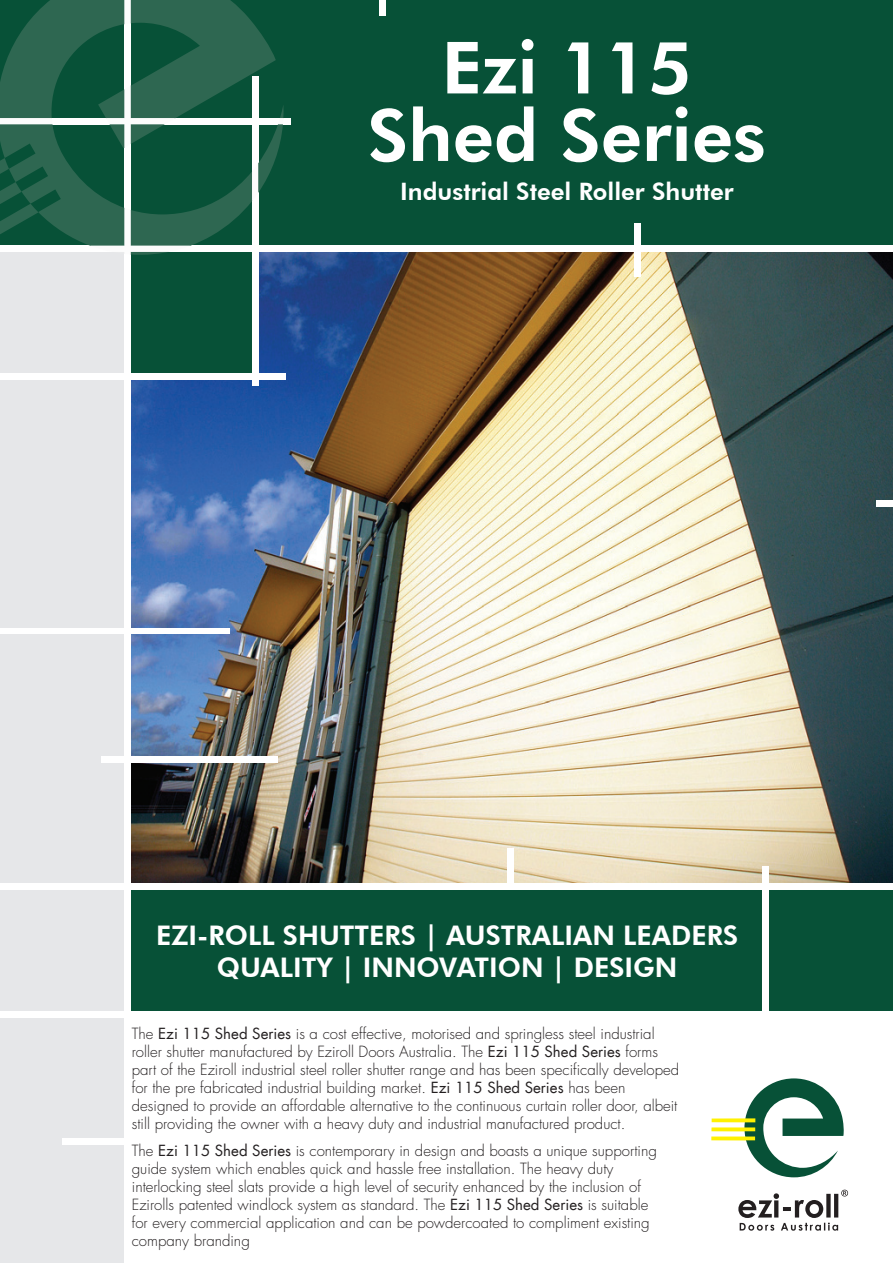
<style>
.page{position:relative;width:893px;height:1263px;background:#fff}
.page>*{position:absolute;margin:0;border:0;box-sizing:border-box;transform-origin:0 0}
.t1{font:800 72px/67.5px "Futura BT";color:#fff;text-align:center}
.t2{font:800 27px/32.4px "Futura BT";color:#fff;text-align:center}
.t3{font:800 24px "Futura BT";color:#fff}
.t4{font:300 15px/18px "Futura";color:#231f20}
.s1{font-family:"Futura LT";font-weight:400}
</style>
<div class="page">
<img style="left:131px;top:252px;width:762px;height:631px">
<div style="left:128px;top:249px;width:127px;height:127px;background:#075137"></div>
<div style="left:131px;top:887px;width:762px;height:127px;background:#075137"></div>
<div style="left:0;top:235px;width:128px;height:1028px;background:#e6e7e9"></div>
<div style="left:0;top:0;width:893px;height:249px;background:#075137"></div>
<div style="left:877px;top:501px;width:16px;height:6px;background:#fff"></div>
<div style="left:0;top:373px;width:285px;height:6px;background:#fff"></div>
<div style="left:0;top:246px;width:893px;height:6px;background:#fff"></div>
<div style="left:0;top:118px;width:291px;height:6px;background:#fff"></div>
<div style="left:0;top:628px;width:230px;height:6px;background:#fff"></div>
<div style="left:101px;top:756px;width:177px;height:6px;background:#fff"></div>
<div style="left:0;top:884px;width:893px;height:6px;background:#fff"></div>
<div style="left:0;top:1011px;width:893px;height:6px;background:#fff"></div>
<div style="left:62px;top:1139px;width:66px;height:6px;background:#fff"></div>
<div style="left:125px;top:0;width:6px;height:1263px;background:#fff"></div>
<div style="left:252px;top:76px;width:6px;height:309px;background:#fff"></div>
<div style="left:507px;top:848px;width:6px;height:39px;background:#fff"></div>
<div style="left:635px;top:223px;width:6px;height:53px;background:#fff"></div>
<div style="left:762px;top:866px;width:6px;height:148px;background:#fff"></div>
<svg style="left:738px;top:1190px;width:110px;height:41px"></svg>
<svg style="left:711px;top:1078px;width:133px;height:99px"></svg>
<div style="left:380px;top:0;width:6px;height:15px;background:#fff"></div>
<svg style="left:0;top:0;width:283px;height:255px"></svg>
<h1 class="t1" style="left:368px;top:34px;width:400px">Ezi 115<br>Shed Series</h1>
<h3 class="t3" style="left:400px;top:177px;width:335px">Industrial Steel Roller Shutter</h3>
<h2 class="t2" style="left:156px;top:919px;width:584px">EZI-ROLL SHUTTERS | AUSTRALIAN LEADERS<br>QUALITY | INNOVATION | DESIGN</h2>
<p class="t4" style="left:132px;top:1026px;width:549px">The <span class="s1">Ezi 115 Shed Series</span> is a cost effective, motorised and springless steel industrial roller shutter manufactured by Eziroll Doors Australia. The <span class="s1">Ezi 115 Shed Series</span> forms part of the Eziroll industrial steel roller shutter range and has been specifically developed for the pre fabricated industrial building market. <span class="s1">Ezi 115 Shed Series</span> has been designed to provide an affordable alternative to the continuous curtain roller door, albeit still providing the owner with a heavy duty and industrial manufactured product.</p>
<p class="t4" style="left:132px;top:1143px;width:527px">The <span class="s1">Ezi 115 Shed Series</span> is contemporary in design and boasts a unique supporting guide system which enables quick and hassle free installation. The heavy duty interlocking steel slats provide a high level of security enhanced by the inclusion of Ezirolls patented windlock system as standard. The <span class="s1">Ezi 115 Shed Series</span> is suitable for every commercial application and can be powdercoated to compliment existing company branding</p>
</div>
